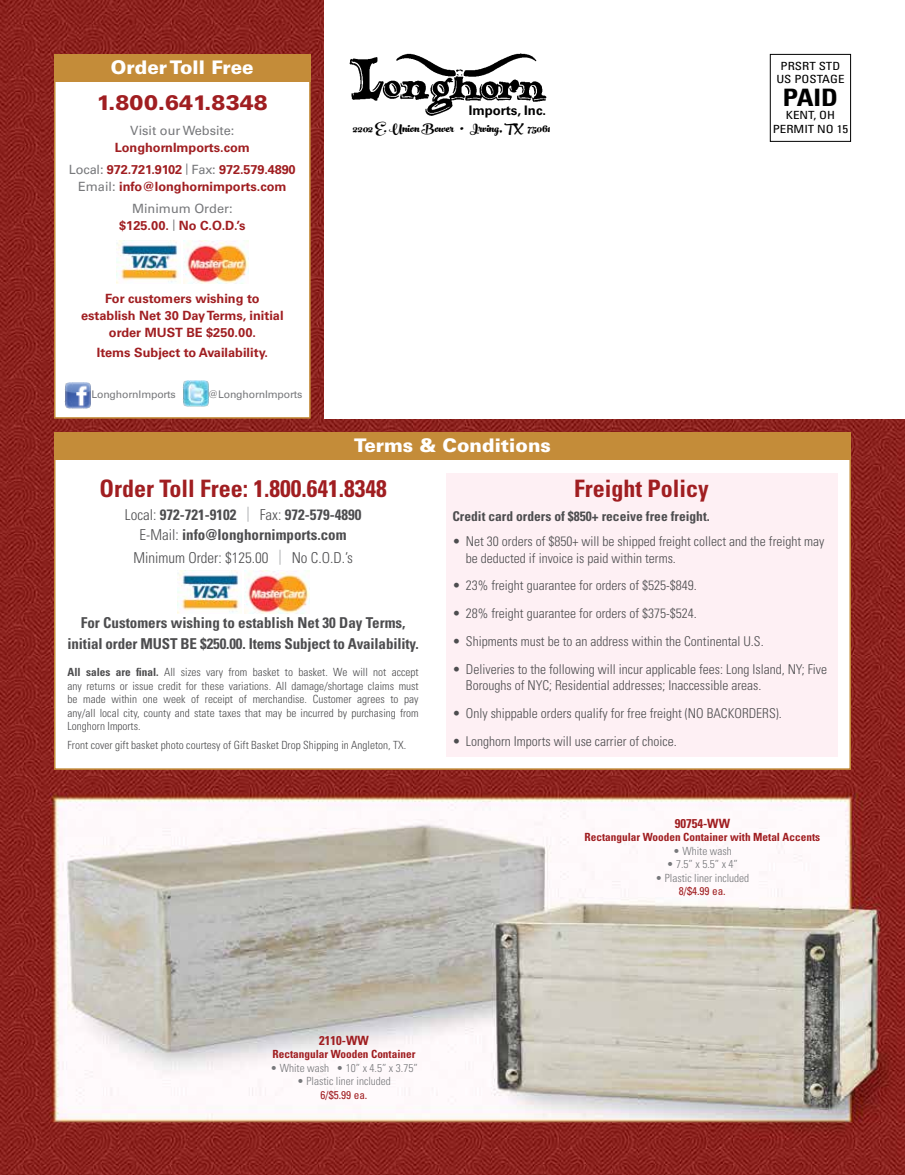
<style>
.page{position:relative;width:905px;height:1175px;background:#fff}
.page>*{position:absolute;margin:0;border:0;box-sizing:border-box;transform-origin:0 0}
.t1{font:700 condensed 24px "Univers LT Std";color:#a01e21}
.t2{font:700 condensed 24px "Univers LT Std";color:#000;scale:1.15 1}
.t3{font:900 21px "Univers LT Std";color:#a01e21}
.t4{font:900 18.75px "Univers LT Std";color:#fff}
.t5{font:700 17.25px "Peachesand Cream";color:#000}
.t6{font:700 condensed 15px/20.2px "Univers LT Std";color:#4d4d4f;text-align:center}
.t7{font:300 condensed 15px "Univers LT Std";color:#4d4d4f}
.t8{font:300 condensed 13.5px/16.5px "Univers LT Std";color:#4d4d4f}
.t9{font:700 condensed 13.5px "Univers LT Std";color:#4d4d4f}
.t10{font:700 13.2px "Univers LT Std";color:#000}
.t11{font:700 12.75px/22.2px "Univers LT Std";color:#a01e21;text-align:center}
.t12{font:12.75px "Univers LT Std";color:#77787b}
.t13{font:700 condensed 12.75px "Univers LT Std";color:#a01e21}
.t14{font:300 condensed 11.25px/13.5px "Univers LT Std";color:#4d4d4f;text-align:justify}
.t15{font:300 condensed 11.25px "Univers LT Std";color:#77787b}
.t16{font:700 condensed 11.25px "Univers LT Std";color:#a01e21}
.t17{font:condensed 11.25px/13.5px "Univers LT Std";color:#000;text-align:center;scale:1.15 1}
.t18{font:condensed 11.25px "Univers LT Std";color:#a01e21}
.t19{font:10.5px "Univers LT Std";letter-spacing:-.015em;color:#77787b}
.s1{font-weight:400;color:#77787b}
.s2{font-weight:400;font-size:11.25px;color:#77787b}
.s3{font-weight:300}
.s4{font-weight:300;color:#a2a4a7}
.s5{color:#a2a4a7}
.s6{font-weight:700}
</style>
<div class="page">
<img style="left:0;top:0;width:904px;height:1174px">
<div style="left:324px;top:0;width:580px;height:418px;background:#fff"></div>
<div style="left:770px;top:54px;width:80px;height:88px;border:1px solid #000"></div>
<img style="left:349px;top:53px;width:198px;height:63px">
<div style="left:54px;top:54px;width:256px;height:364px;background:#fff;border:2px solid #c48c39"></div>
<div style="left:54px;top:54px;width:256px;height:27px;background:#c48c39"></div>
<img style="left:117px;top:240px;width:62px;height:44px">
<img style="left:184px;top:241px;width:64px;height:42px">
<img style="left:64px;top:382px;width:27px;height:27px">
<img style="left:183px;top:381px;width:26px;height:26px">
<div style="left:54px;top:432px;width:796px;height:338px;background:#fff;border:2px solid #c48c39"></div>
<div style="left:446px;top:472px;width:391px;height:284px;background:#fef0f4"></div>
<img style="left:177px;top:570px;width:63px;height:43px">
<img style="left:245px;top:571px;width:64px;height:42px">
<div style="left:54px;top:432px;width:796px;height:27px;background:#c48c39"></div>
<h3 class="t4" style="left:111px;top:56px;width:144px">Order Toll Free</h3>
<h2 class="t3" style="left:97px;top:89px;width:172px">1.800.641.8348</h2>
<p class="t12" style="left:130px;top:123px;width:106px">Visit our Website:</p>
<p class="t11" style="left:69px;top:136px;width:228px">LonghornImports.com<br><span class="s1">Local:</span> 972.721.9102 <span class="s2">|</span> <span class="s1">Fax:</span> 972.579.4890</p>
<p class="t11" style="left:78px;top:175px;width:210px"><span class="s1">Email:</span> info@longhornimports.com<br><span class="s1">Minimum Order:</span></p>
<p class="t11" style="left:119px;top:214px;width:128px">$125.00. <span class="s2">|</span> No C.O.D.’s</p>
<p class="t11" style="left:81px;top:290px;width:204px;line-height:17px">For customers wishing to establish Net 30 Day Terms, initial order MUST BE $250.00.</p>
<p class="t11" style="left:97px;top:342px;width:173px">Items Subject to Availability.</p>
<p class="t19" style="left:91px;top:388px;width:86px">LonghornImports</p>
<p class="t19" style="left:208px;top:388px;width:96px">@LonghornImports</p>
<p class="t10" style="left:468px;top:102px;width:79px">Imports, Inc.</p>
<p class="t5" style="left:353px;top:116px;width:199px">2202 E. Union Bower • Irving, TX 75061</p>
<h3 class="t4" style="left:354px;top:434px;width:198px">Terms &amp; Conditions</h3>
<p class="t17" style="left:776px;top:59px;width:61px">PRSRT STD<br>US POSTAGE</p>
<h1 class="t2" style="left:782px;top:82px;width:50px">PAID</h1>
<p class="t17" style="left:772px;top:108px;width:67px">KENT, OH<br>PERMIT NO 15</p>
<h1 class="t1" style="left:99px;top:473px;width:289px">Order Toll Free: 1.800.641.8348</h1>
<p class="t6" style="left:125px;top:504px;width:238px"><span class="s3">Local:</span> 972-721-9102 <span class="s4">|</span> <span class="s3">Fax:</span> 972-579-4890<br><span class="s3">E-Mail:</span> info@longhornimports.com</p>
<p class="t7" style="left:133px;top:548px;width:221px">Minimum Order: $125.00 <span class="s5">|</span> No C.O.D.’s</p>
<p class="t6" style="left:68px;top:612px;width:352px;line-height:21px">For Customers wishing to establish Net 30 Day Terms, initial order MUST BE $250.00. Items Subject to Availability.</p>
<p class="t14" style="left:68px;top:665px;width:353px"><span class="s6">All sales are final.</span> All sizes vary from basket to basket. We will not accept any returns or issue credit for these variations. All damage/shortage claims must be made within one week of receipt of merchandise. Customer agrees to pay any/all local city, county and state taxes that may be incurred by purchasing from Longhorn Imports.</p>
<p class="t14" style="left:68px;top:738px;width:340px">Front cover gift basket photo courtesy of Gift Basket Drop Shipping in Angleton, TX.</p>
<h1 class="t1" style="left:574px;top:473px;width:136px">Freight Policy</h1>
<p class="t9" style="left:452px;top:508px;width:259px">Credit card orders of $850+ receive free freight.</p>
<p class="t8" style="left:466px;top:533px;width:360px;text-indent:-14px">• Net 30 orders of $850+ will be shipped freight collect and the freight may be deducted if invoice is paid within terms.</p>
<p class="t8" style="left:452px;top:577px;width:246px">• 23% freight guarantee for orders of $525-$849.</p>
<p class="t8" style="left:452px;top:605px;width:246px">• 28% freight guarantee for orders of $375-$524.</p>
<p class="t8" style="left:452px;top:633px;width:313px">• Shipments must be to an address within the Continental U.S.</p>
<p class="t8" style="left:466px;top:661px;width:363px;text-indent:-14px">• Deliveries to the following will incur applicable fees: Long Island, NY; Five<br>Boroughs of NYC; Residential addresses; Inaccessible areas.</p>
<p class="t8" style="left:452px;top:705px;width:331px">• Only shippable orders qualify for free freight (NO BACKORDERS).</p>
<p class="t8" style="left:452px;top:733px;width:226px">• Longhorn Imports will use carrier of choice.</p>
<p class="t13" style="left:674px;top:815px;width:57px">90754-WW</p>
<p class="t16" style="left:584px;top:830px;width:237px">Rectangular Wooden Container with Metal Accents</p>
<p class="t15" style="left:673px;top:844px;width:60px">• White wash</p>
<p class="t15" style="left:666px;top:857px;width:73px">• 7.5” x 5.5” x 4”</p>
<p class="t15" style="left:655px;top:871px;width:95px">• Plastic liner included</p>
<p class="t18" style="left:679px;top:884px;width:48px">8/$4.99 ea.</p>
<p class="t13" style="left:319px;top:1032px;width:51px">2110-WW</p>
<p class="t16" style="left:272px;top:1047px;width:144px">Rectangular Wooden Container</p>
<p class="t15" style="left:270px;top:1060px;width:149px">• White wash • 10” x 4.5” x 3.75”</p>
<p class="t15" style="left:297px;top:1074px;width:95px">• Plastic liner included</p>
<p class="t18" style="left:320px;top:1087px;width:48px">6/$5.99 ea.</p>
</div>
